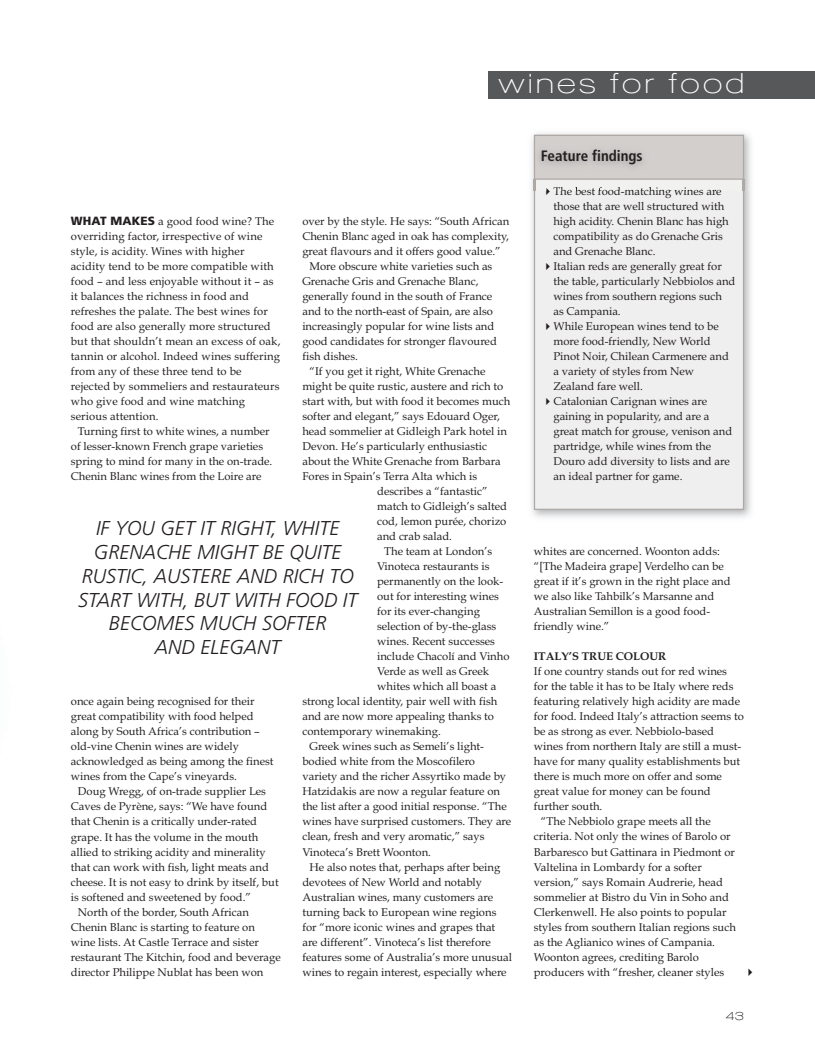
<style>
.page{position:relative;width:815px;height:1053px;background:#fff}
.page>*{position:absolute;margin:0;border:0;box-sizing:border-box;transform-origin:0 0}
.t1{font:200 expanded 27.5px "AT Gothic";letter-spacing:.1em;color:#fff}
.t2{font:italic 300 20px/23.8px "Frutiger";color:#231f20;text-align:center}
.t3{font:700 condensed 15px "Frutiger";color:#231f20}
.t4{font:200 expanded 12.5px "AT Gothic";color:#231f20}
.t5{font:11.25px/15px "Book Antiqua";color:#231f20}
.t6{font:700 11.25px "Book Antiqua";color:#231f20}
.s1{font-family:"Frutiger";font-weight:900;font-size:11.88px}
</style>
<div class="page">
<div style="left:488px;top:71px;width:327px;height:28px;background:#57585a"></div>
<img style="left:531px;top:191px;width:220px;height:327px">
<div style="left:535px;top:136px;width:208px;height:372px;background:#f0efef"></div>
<div style="left:534px;top:135px;width:210px;height:375px;border:1px solid #afa9a6"></div>
<img style="left:531px;top:133px;width:220px;height:58px">
<img style="left:534px;top:135px;width:210px;height:56px">
<img style="left:554px;top:187px;width:41px;height:4px">
<img style="left:535px;top:136px;width:208px;height:42px">
<svg style="left:546px;top:188px;width:4px;height:3px"></svg>
<h1 class="t1" style="left:498px;top:73px;width:248px">wines for food</h1>
<p class="t5" style="left:71px;top:214px;width:211px"><span class="s1">WHAT MAKES</span> a good food wine? The overriding factor, irrespective of wine style, is acidity. Wines with higher acidity tend to be more compatible with food – and less enjoyable without it – as it balances the richness in food and refreshes the palate. The best wines for food are also generally more structured but that shouldn’t mean an excess of oak, tannin or alcohol. Indeed wines suffering from any of these three tend to be rejected by sommeliers and restaurateurs who give food and wine matching serious attention.</p>
<p class="t5" style="left:71px;top:424px;width:203px;text-indent:7px">Turning first to white wines, a number of lesser-known French grape varieties spring to mind for many in the on-trade.<br>Chenin Blanc wines from the Loire are</p>
<p class="t5" style="left:302px;top:214px;width:208px">over by the style. He says: “South African</p>
<p class="t5" style="left:302px;top:229px;width:208px">Chenin Blanc aged in oak has complexity,</p>
<p class="t5" style="left:302px;top:244px;width:200px">great flavours and it offers good value.”</p>
<p class="t5" style="left:309px;top:259px;width:184px">More obscure white varieties such as</p>
<p class="t5" style="left:302px;top:274px;width:178px">Grenache Gris and Grenache Blanc,</p>
<p class="t5" style="left:302px;top:289px;width:191px">generally found in the south of France</p>
<p class="t5" style="left:302px;top:304px;width:192px">and to the north-east of Spain, are also</p>
<p class="t5" style="left:302px;top:319px;width:194px">increasingly popular for wine lists and</p>
<p class="t5" style="left:302px;top:334px;width:196px">good candidates for stronger flavoured</p>
<p class="t5" style="left:302px;top:349px;width:57px">fish dishes.</p>
<p class="t5" style="left:309px;top:364px;width:177px">“If you get it right, White Grenache</p>
<p class="t5" style="left:302px;top:379px;width:203px">might be quite rustic, austere and rich to</p>
<p class="t5" style="left:302px;top:394px;width:210px">start with, but with food it becomes much</p>
<p class="t5" style="left:302px;top:409px;width:199px">softer and elegant,” says Edouard Oger,</p>
<p class="t5" style="left:302px;top:424px;width:206px">head sommelier at Gidleigh Park hotel in</p>
<p class="t5" style="left:302px;top:439px;width:186px">Devon. He’s particularly enthusiastic</p>
<p class="t5" style="left:302px;top:454px;width:200px">about the White Grenache from Barbara</p>
<p class="t5" style="left:302px;top:469px;width:176px">Fores in Spain’s Terra Alta which is</p>
<p class="t5" style="left:377px;top:484px;width:112px">describes a “fantastic”</p>
<p class="t5" style="left:377px;top:499px;width:131px">match to Gidleigh’s salted</p>
<p class="t5" style="left:377px;top:514px;width:131px">cod, lemon purée, chorizo</p>
<p class="t5" style="left:377px;top:529px;width:76px">and crab salad.</p>
<p class="t5" style="left:384px;top:544px;width:110px">The team at London’s</p>
<p class="t5" style="left:377px;top:559px;width:114px">Vinoteca restaurants is</p>
<p class="t5" style="left:377px;top:574px;width:128px">permanently on the look-</p>
<p class="t5" style="left:377px;top:589px;width:123px">out for interesting wines</p>
<p class="t5" style="left:377px;top:604px;width:104px">for its ever-changing</p>
<p class="t5" style="left:377px;top:619px;width:121px">selection of by-the-glass</p>
<p class="t5" style="left:377px;top:634px;width:119px">wines. Recent successes</p>
<p class="t5" style="left:377px;top:649px;width:134px">include Chacolí and Vinho</p>
<p class="t5" style="left:377px;top:664px;width:113px">Verde as well as Greek</p>
<p class="t5" style="left:377px;top:679px;width:121px">whites which all boast a</p>
<p class="t5" style="left:302px;top:694px;width:196px">strong local identity, pair well with fish</p>
<p class="t5" style="left:302px;top:709px;width:193px">and are now more appealing thanks to</p>
<p class="t5" style="left:302px;top:724px;width:140px">contemporary winemaking.</p>
<p class="t5" style="left:309px;top:739px;width:176px">Greek wines such as Semeli’s light-</p>
<p class="t5" style="left:302px;top:754px;width:174px">bodied white from the Moscofilero</p>
<p class="t5" style="left:302px;top:769px;width:205px">variety and the richer Assyrtiko made by</p>
<p class="t5" style="left:302px;top:784px;width:199px">Hatzidakis are now a regular feature on</p>
<p class="t5" style="left:302px;top:799px;width:206px">the list after a good initial response. “The</p>
<p class="t5" style="left:302px;top:814px;width:210px">wines have surprised customers. They are</p>
<p class="t5" style="left:302px;top:829px;width:184px">clean, fresh and very aromatic,” says</p>
<p class="t5" style="left:302px;top:844px;width:130px">Vinoteca’s Brett Woonton.</p>
<p class="t5" style="left:309px;top:859px;width:192px">He also notes that, perhaps after being</p>
<p class="t5" style="left:302px;top:874px;width:181px">devotees of New World and notably</p>
<p class="t5" style="left:302px;top:889px;width:192px">Australian wines, many customers are</p>
<p class="t5" style="left:302px;top:904px;width:196px">turning back to European wine regions</p>
<p class="t5" style="left:302px;top:919px;width:194px">for “more iconic wines and grapes that</p>
<p class="t5" style="left:302px;top:934px;width:190px">are different”. Vinoteca’s list therefore</p>
<p class="t5" style="left:302px;top:949px;width:211px">features some of Australia’s more unusual</p>
<p class="t5" style="left:302px;top:964px;width:206px">wines to regain interest, especially where</p>
<h2 class="t2" style="left:78px;top:518px;width:281px">IF YOU GET IT RIGHT, WHITE<br>GRENACHE MIGHT BE QUITE<br>RUSTIC, AUSTERE AND RICH TO<br>START WITH, BUT WITH FOOD IT<br>BECOMES MUCH SOFTER<br>AND ELEGANT</h2>
<p class="t5" style="left:71px;top:694px;width:204px">once again being recognised for their great compatibility with food helped along by South Africa’s contribution – old-vine Chenin wines are widely acknowledged as being among the finest wines from the Cape’s vineyards.</p>
<p class="t5" style="left:78px;top:784px;width:190px">Doug Wregg, of on-trade supplier Les</p>
<p class="t5" style="left:71px;top:799px;width:198px">Caves de Pyrène, says: “We have found</p>
<p class="t5" style="left:71px;top:814px;width:188px">that Chenin is a critically under-rated</p>
<p class="t5" style="left:71px;top:829px;width:189px">grape. It has the volume in the mouth</p>
<p class="t5" style="left:71px;top:844px;width:196px">allied to striking acidity and minerality</p>
<p class="t5" style="left:71px;top:859px;width:200px">that can work with fish, light meats and</p>
<p class="t5" style="left:71px;top:874px;width:209px">cheese. It is not easy to drink by itself, but</p>
<p class="t5" style="left:71px;top:889px;width:182px">is softened and sweetened by food.”</p>
<p class="t5" style="left:78px;top:904px;width:173px">North of the border, South African</p>
<p class="t5" style="left:71px;top:919px;width:186px">Chenin Blanc is starting to feature on</p>
<p class="t5" style="left:71px;top:934px;width:190px">wine lists. At Castle Terrace and sister</p>
<p class="t5" style="left:71px;top:949px;width:211px">restaurant The Kitchin, food and beverage</p>
<p class="t5" style="left:71px;top:964px;width:194px">director Philippe Nublat has been won</p>
<h3 class="t3" style="left:541px;top:150px;width:103px">Feature findings</h3>
<p class="t5" style="left:553px;top:184px;width:184px">The best food-matching wines are those that are well structured with high acidity. Chenin Blanc has high compatibility as do Grenache Gris and Grenache Blanc.<br>Italian reds are generally great for the table, particularly Nebbiolos and wines from southern regions such<br>as Campania.<br>While European wines tend to be more food-friendly, New World<br>Pinot Noir, Chilean Carmenere and a variety of styles from New<br>Zealand fare well.<br>Catalonian Carignan wines are gaining in popularity, and are a great match for grouse, venison and partridge, while wines from the<br>Douro add diversity to lists and are an ideal partner for game.</p>
<p class="t5" style="left:534px;top:544px;width:198px">whites are concerned. Woonton adds: “[The Madeira grape] Verdelho can be great if it’s grown in the right place and we also like Tahbilk’s Marsanne and Australian Semillon is a good food&shy;friendly wine.”</p>
<p class="t6" style="left:534px;top:650px;width:134px">ITALY’S TRUE COLOUR</p>
<p class="t5" style="left:534px;top:664px;width:195px">If one country stands out for red wines</p>
<p class="t5" style="left:534px;top:679px;width:201px">for the table it has to be Italy where reds</p>
<p class="t5" style="left:534px;top:694px;width:208px">featuring relatively high acidity are made</p>
<p class="t5" style="left:534px;top:709px;width:212px">for food. Indeed Italy’s attraction seems to</p>
<p class="t5" style="left:534px;top:724px;width:182px">be as strong as ever. Nebbiolo-based</p>
<p class="t5" style="left:534px;top:739px;width:209px">wines from northern Italy are still a must-</p>
<p class="t5" style="left:534px;top:754px;width:208px">have for many quality establishments but</p>
<p class="t5" style="left:534px;top:769px;width:190px">there is much more on offer and some</p>
<p class="t5" style="left:534px;top:784px;width:178px">great value for money can be found</p>
<p class="t5" style="left:534px;top:799px;width:70px">further south.</p>
<p class="t5" style="left:541px;top:814px;width:171px">“The Nebbiolo grape meets all the</p>
<p class="t5" style="left:534px;top:829px;width:198px">criteria. Not only the wines of Barolo or</p>
<p class="t5" style="left:534px;top:844px;width:203px">Barbaresco but Gattinara in Piedmont or</p>
<p class="t5" style="left:534px;top:859px;width:169px">Valtelina in Lombardy for a softer</p>
<p class="t5" style="left:534px;top:874px;width:191px">version,” says Romain Audrerie, head</p>
<p class="t5" style="left:534px;top:889px;width:197px">sommelier at Bistro du Vin in Soho and</p>
<p class="t5" style="left:534px;top:904px;width:194px">Clerkenwell. He also points to popular</p>
<p class="t5" style="left:534px;top:919px;width:204px">styles from southern Italian regions such</p>
<p class="t5" style="left:534px;top:934px;width:183px">as the Aglianico wines of Campania.</p>
<p class="t5" style="left:534px;top:949px;width:167px">Woonton agrees, crediting Barolo</p>
<p class="t5" style="left:534px;top:964px;width:192px">producers with “fresher, cleaner styles</p>
<p class="t4" style="left:726px;top:1011px;width:20px">43</p>
</div>
